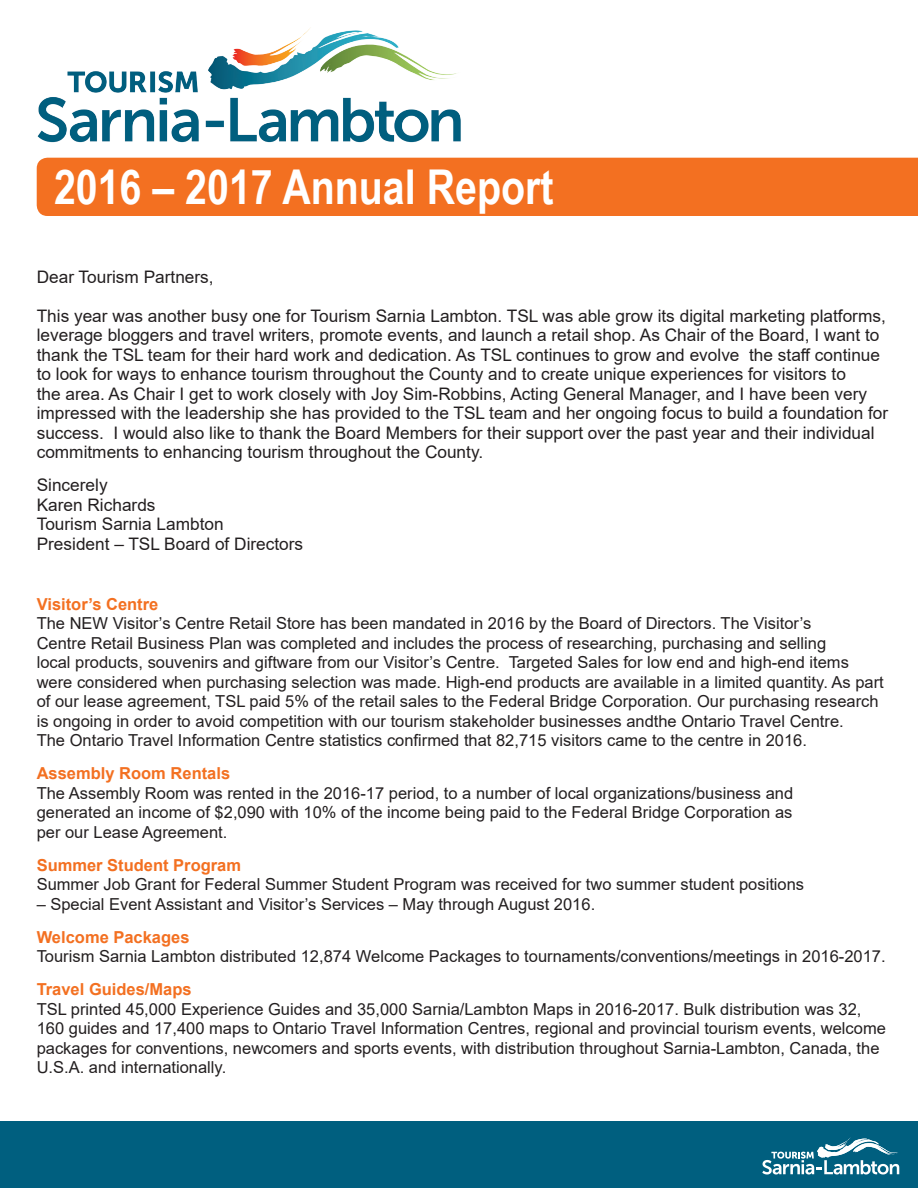
<style>
.page{position:relative;width:918px;height:1188px;background:#fff}
.page>*{position:absolute;margin:0;border:0;box-sizing:border-box;transform-origin:0 0}
.t1{font:700 48px "Arial Narrow";color:#fff}
.t2{font:17.25px/19.5px "Arial";color:#231f20}
.t3{font:16.5px/19.5px "Arial";color:#231f20}
.s1{font-weight:700;color:#f37021}
</style>
<div class="page">
<div style="left:0;top:1121px;width:918px;height:67px;background:#005f7f"></div>
<svg style="left:762px;top:1137px;width:138px;height:37px"></svg>
<img style="left:37px;top:27px;width:424px;height:115px">
<div style="left:37px;top:158px;width:881px;height:58px;background:#f37021"></div>
<p class="t1" style="left:54px;top:151px;width:501px">2016 – 2017 Annual Report</p>
<p class="t2" style="left:37px;top:267px;width:179px">Dear Tourism Partners,</p>
<p class="t2" style="left:37px;top:306px;width:853px">This year was another busy one for Tourism Sarnia Lambton. TSL was able grow its digital marketing platforms, leverage bloggers and travel writers, promote events, and launch a retail shop. As Chair of the Board, I want to thank the TSL team for their hard work and dedication. As TSL continues to grow and evolve the staff continue to look for ways to enhance tourism throughout the County and to create unique experiences for visitors to<br>the area. As Chair I get to work closely with Joy Sim-Robbins, Acting General Manager, and I have been very impressed with the leadership she has provided to the TSL team and her ongoing focus to build a foundation for success. I would also like to thank the Board Members for their support over the past year and their individual commitments to enhancing tourism throughout the County.</p>
<p class="t2" style="left:37px;top:475px;width:268px">Sincerely<br>Karen Richards<br>Tourism Sarnia Lambton<br>President – TSL Board of Directors</p>
<p class="t3" style="left:37px;top:594px;width:849px"><span class="s1">Visitor’s Centre<br></span>The NEW Visitor’s Centre Retail Store has been mandated in 2016 by the Board of Directors. The Visitor’s<br>Centre Retail Business Plan was completed and includes the process of researching, purchasing and selling<br>local products, souvenirs and giftware from our Visitor’s Centre. Targeted Sales for low end and high-end items were considered when purchasing selection was made. High-end products are available in a limited quantity. As part of our lease agreement, TSL paid 5% of the retail sales to the Federal Bridge Corporation. Our purchasing research is ongoing in order to avoid competition with our tourism stakeholder businesses andthe Ontario Travel Centre.<br>The Ontario Travel Information Centre statistics confirmed that 82,715 visitors came to the centre in 2016.</p>
<p class="t3" style="left:37px;top:764px;width:758px"><span class="s1">Assembly Room Rentals<br></span>The Assembly Room was rented in the 2016-17 period, to a number of local organizations/business and generated an income of $2,090 with 10% of the income being paid to the Federal Bridge Corporation as per our Lease Agreement.</p>
<p class="t3" style="left:37px;top:855px;width:769px"><span class="s1">Summer Student Program<br></span>Summer Job Grant for Federal Summer Student Program was received for two summer student positions</p>
<p class="t3" style="left:37px;top:888px;width:560px;line-height:33px">– Special Event Assistant and Visitor’s Services – May through August 2016.<br><span class="s1">Welcome Packages</span></p>
<p class="t3" style="left:37px;top:940px;width:850px;line-height:33px">Tourism Sarnia Lambton distributed 12,874 Welcome Packages to tournaments/conventions/meetings in 2016-2017.<br><span class="s1">Travel Guides/Maps</span></p>
<p class="t3" style="left:37px;top:999px;width:851px">TSL printed 45,000 Experience Guides and 35,000 Sarnia/Lambton Maps in 2016-2017. Bulk distribution was 32, 160 guides and 17,400 maps to Ontario Travel Information Centres, regional and provincial tourism events, welcome packages for conventions, newcomers and sports events, with distribution throughout Sarnia-Lambton, Canada, the U.S.A. and internationally.</p>
</div>
